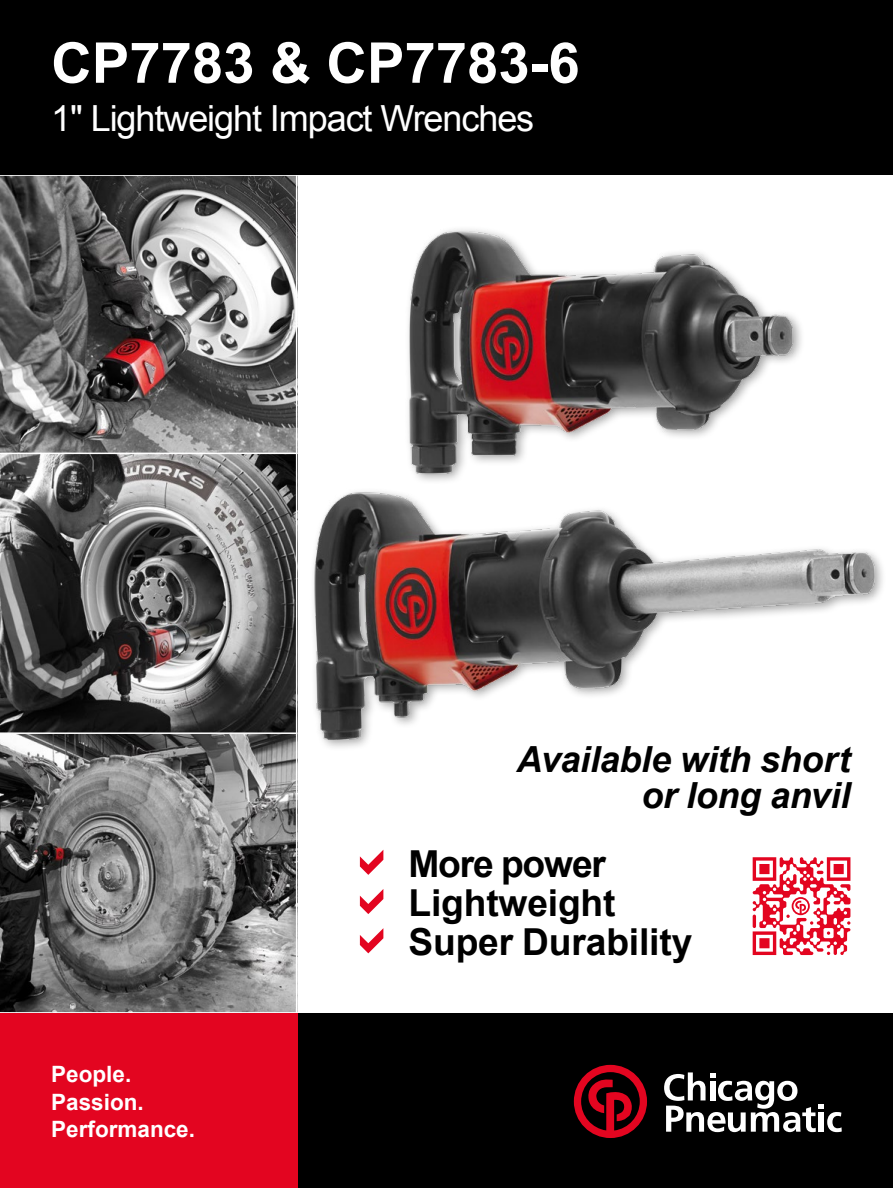
<style>
.page{position:relative;width:893px;height:1188px;background:#fff}
.page>*{position:absolute;margin:0;border:0;box-sizing:border-box;transform-origin:0 0}
.t1{font:700 56.25px "Arial";color:#fff}
.t2{font:700 37.2px/39.3px "Arial";letter-spacing:-.005em;color:#000}
.t3{font:italic 700 36px/36px "Arial";letter-spacing:-.01em;color:#000;text-align:right}
.t4{font:36px "Arial";letter-spacing:-.03em;color:#fff}
.t5{font:700 22.5px/27.8px "Arial";color:#fff}
</style>
<div class="page">
<img style="left:408px;top:229px;width:394px;height:148px">
<img style="left:313px;top:377px;width:570px;height:371px">
<svg style="left:753px;top:857px;width:97px;height:98px"></svg>
<img style="left:0;top:176px;width:296px;height:836px">
<hr style="left:0;top:732px;width:297px;height:2px;background:#fff">
<hr style="left:0;top:453px;width:297px;height:1px;background:#fff">
<div style="left:0;top:0;width:893px;height:174px;background:#000"></div>
<div style="left:297px;top:1014px;width:596px;height:174px;background:#000"></div>
<div style="left:0;top:1014px;width:297px;height:174px;background:#e30520"></div>
<svg style="left:664px;top:1072px;width:178px;height:60px"></svg>
<svg style="left:574px;top:1065px;width:73px;height:73px"></svg>
<h1 class="t1" style="left:51px;top:26px;width:530px">CP7783 &amp; CP7783-6</h1>
<p class="t4" style="left:51px;top:95px;width:485px">1" Lightweight Impact Wrenches</p>
<p class="t3" style="left:517px;top:742px;width:335px">Available with short or long anvil</p>
<p class="t5" style="left:51px;top:1061px;width:145px">People.<br>Passion.<br>Performance.</p>
<p class="t2" style="left:408px;top:845px;width:285px">More power<br>Lightweight<br>Super Durability</p>
</div>
